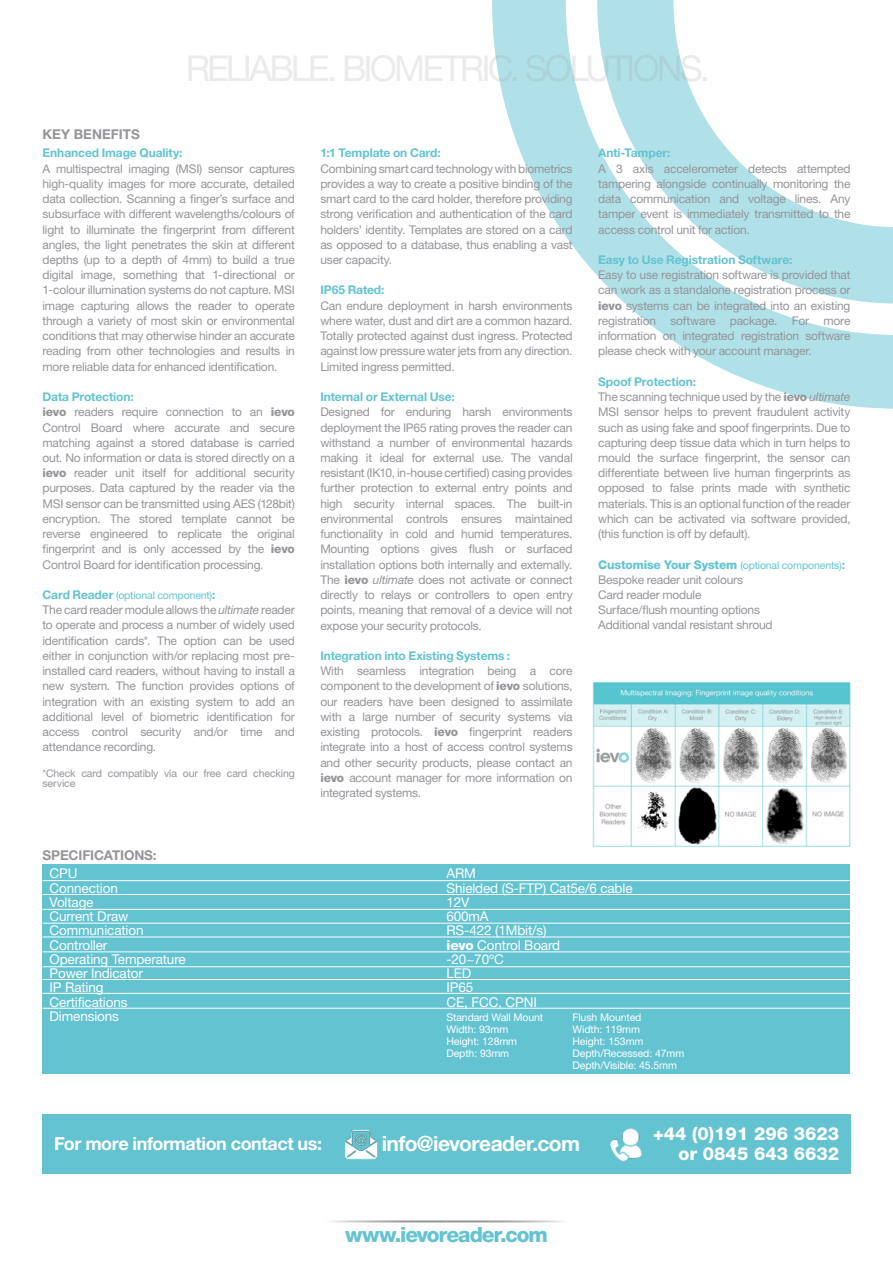
<style>
.page{position:relative;width:893px;height:1263px;background:#fff}
.page>*{position:absolute;margin:0;border:0;box-sizing:border-box;transform-origin:0 0}
.t1{font:700 21px "Helvetica Neue LT Std";letter-spacing:-.025em;color:#fff}
.t2{font:800 21px "Helvetica Neue LT Std";letter-spacing:-.05em;color:#63c3d1}
.t3{font:800 18px/19.5px "Helvetica Neue LT Std";color:#fff;text-align:right}
.t4{font:700 18px "Helvetica Neue LT Std";letter-spacing:-.025em;color:#fff}
.t5{font:13.5px/14.2px "Helvetica Neue LT Std";letter-spacing:-.01em;color:#fff}
.t6{font:700 13.5px "Helvetica Neue LT Std";letter-spacing:-.01em;color:#94959a}
.t7{font:12px/15.3px "Helvetica Neue LT Std";letter-spacing:-.015em;color:#94959a;text-align:justify}
.t8{font:700 12px "Helvetica Neue LT Std";letter-spacing:-.01em;color:#63c3d1}
.t9{font:10.5px/12px "Helvetica Neue LT Std";letter-spacing:-.01em;color:#fff}
.t10{font:10.5px "Helvetica Neue LT Std";letter-spacing:-.015em;color:#63c3d1}
.t11{font:10.5px/10.5px "Helvetica Neue LT Std";letter-spacing:-.01em;color:#94959a}
.s1{font-weight:700;color:#63c3d1}
.s2{font-weight:800}
.s3{font-weight:700;font-size:12px}
.s4{font-style:italic}
.s5{font-weight:800;font-size:12px}
</style>
<div class="page">
<svg style="left:492px;top:0;width:401px;height:409px"></svg>
<div style="left:43px;top:1114px;width:807px;height:60px;background:#63c3d1"></div>
<img style="left:345px;top:1129px;width:33px;height:31px">
<img style="left:610px;top:1128px;width:32px;height:34px">
<hr style="left:446px;top:1220px;width:203px;height:2px;background:#94959a">
<hr style="left:243px;top:1220px;width:203px;height:2px;background:#94959a">
<div style="left:43px;top:864px;width:807px;height:210px;background:#63c3d1"></div>
<hr style="left:43px;top:1008px;width:807px;height:1px;background:#fff">
<hr style="left:43px;top:993px;width:807px;height:1px;background:#fff">
<hr style="left:43px;top:979px;width:807px;height:1px;background:#fff">
<hr style="left:43px;top:966px;width:807px;height:1px;background:#fff">
<hr style="left:43px;top:951px;width:807px;height:1px;background:#fff">
<hr style="left:43px;top:936px;width:807px;height:1px;background:#fff">
<hr style="left:43px;top:923px;width:807px;height:1px;background:#fff">
<hr style="left:43px;top:909px;width:807px;height:1px;background:#fff">
<hr style="left:43px;top:894px;width:807px;height:1px;background:#fff">
<hr style="left:43px;top:880px;width:807px;height:1px;background:#fff">
<img style="left:592px;top:681px;width:259px;height:166px">
<p class="t6" style="left:43px;top:126px;width:99px">KEY BENEFITS</p>
<p class="t8" style="left:43px;top:146px;width:142px">Enhanced Image Quality:</p>
<p class="t7" style="left:43px;top:161px;width:254px">A multispectral imaging (MSI) sensor captures high-quality images for more accurate, detailed data collection. Scanning a finger’s surface and subsurface with different wavelengths/colours of light to illuminate the fingerprint from different angles, the light penetrates the skin at different depths (up to a depth of 4mm) to build a true digital image, something that 1-directional or 1-colour illumination systems do not capture. MSI image capturing allows the reader to operate through a variety of most skin or environmental conditions that may otherwise hinder an accurate reading from other technologies and results in more reliable data for enhanced identification.</p>
<p class="t7" style="left:43px;top:389px;width:254px;text-align:left"><span class="s1">Data Protection:<br></span><span class="s2">ievo</span> readers require connection to an <span class="s2">ievo </span>Control Board where accurate and secure matching against a stored database is carried out. No information or data is stored directly on a <span class="s2">ievo</span> reader unit itself for additional security purposes. Data captured by the reader via the MSI sensor can be transmitted using AES (128bit) encryption. The stored template cannot be reverse engineered to replicate the original fingerprint and is only accessed by the <span class="s2">ievo </span>Control Board for identification processing.</p>
<p class="t10" style="left:43px;top:589px;width:175px"><span class="s3">Card Reader</span> (optional component)<span class="s3">:</span></p>
<p class="t7" style="left:43px;top:602px;width:254px">The card reader module allows the <span class="s4">ultimate</span> reader to operate and process a number of widely used identification cards*. The option can be used either in conjunction with/or replacing most pre&shy;installed card readers, without having to install a new system. The function provides options of integration with an existing system to add an additional level of biometric identification for access control security and/or time and attendance recording.</p>
<p class="t11" style="left:43px;top:768px;width:254px">*Check card compatibly via our free card checking service</p>
<p class="t6" style="left:43px;top:847px;width:116px">SPECIFICATIONS:</p>
<p class="t8" style="left:320px;top:146px;width:122px">1:1 Template on Card:</p>
<p class="t7" style="left:320px;top:161px;width:254px">Combining smart card technology with biometrics provides a way to create a positive binding of the smart card to the card holder, therefore providing strong verification and authentication of the card holders’ identity. Templates are stored on a card as opposed to a database, thus enabling a vast user capacity.</p>
<p class="t8" style="left:320px;top:283px;width:66px">IP65 Rated:</p>
<p class="t7" style="left:320px;top:298px;width:254px">Can endure deployment in harsh environments where water, dust and dirt are a common hazard.<br>Totally protected against dust ingress. Protected against low pressure water jets from any direction.<br>Limited ingress permitted.</p>
<p class="t8" style="left:320px;top:389px;width:136px">Internal or External Use:</p>
<p class="t7" style="left:320px;top:404px;width:254px">Designed for enduring harsh environments deployment the IP65 rating proves the reader can withstand a number of environmental hazards making it ideal for external use. The vandal resistant (IK10, in-house certified) casing provides further protection to external entry points and high security internal spaces. The built-in environmental controls ensures maintained functionality in cold and humid temperatures.<br>Mounting options gives flush or surfaced installation options both internally and externally.<br>The <span class="s2">ievo</span> <span class="s4">ultimate</span> does not activate or connect directly to relays or controllers to open entry points, meaning that removal of a device will not expose your security protocols.</p>
<p class="t8" style="left:320px;top:648px;width:191px">Integration into Existing Systems :</p>
<p class="t7" style="left:320px;top:663px;width:254px">With seamless integration being a core component to the development of <span class="s2">ievo</span> solutions, our readers have been designed to assimilate with a large number of security systems via existing protocols. <span class="s2">ievo</span> fingerprint readers integrate into a host of access control systems and other security products, please contact an <span class="s2">ievo</span> account manager for more information on integrated systems.</p>
<p class="t8" style="left:598px;top:146px;width:74px">Anti-Tamper:</p>
<p class="t7" style="left:598px;top:161px;width:254px">A 3 axis accelerometer detects attempted tampering alongside continually monitoring the data communication and voltage lines. Any tamper event is immediately transmitted to the access control unit for action.</p>
<p class="t8" style="left:598px;top:252px;width:196px">Easy to Use Registration Software:</p>
<p class="t7" style="left:598px;top:267px;width:254px">Easy to use registration software is provided that can work as a standalone registration process or <span class="s2">ievo</span> systems can be integrated into an existing registration software package. For more information on integrated registration software please check with your account manager.</p>
<p class="t7" style="left:598px;top:374px;width:254px;text-align:left"><span class="s1">Spoof Protection:<br></span>The scanning technique used by the <span class="s2">ievo</span> <span class="s4">ultimate </span>MSI sensor helps to prevent fraudulent activity such as using fake and spoof fingerprints. Due to capturing deep tissue data which in turn helps to mould the surface fingerprint, the sensor can differentiate between live human fingerprints as opposed to false prints made with synthetic materials. This is an optional function of the reader which can be activated via software provided, (this function is off by default).</p>
<p class="t10" style="left:598px;top:558px;width:248px"><span class="s5">Customise Your System</span> (optional components)<span class="s3">:</span></p>
<p class="t7" style="left:598px;top:572px;width:176px;text-align:left">Bespoke reader unit colours<br>Card reader module<br>Surface/flush mounting options<br>Additional vandal resistant shroud</p>
<p class="t5" style="left:50px;top:866px;width:138px">CPU<br>Connection<br>Voltage<br>Current Draw<br>Communication<br>Controller<br>Operating Temperature<br>Power Indicator<br>IP Rating<br>Certifications<br>Dimensions</p>
<p class="t5" style="left:446px;top:866px;width:188px">ARM<br>Shielded (S-FTP) Cat5e/6 cable<br>12V<br>600mA<br>RS-422 (1Mbit/s)<br><span class="s2">ievo</span> Control Board<br>-20~70ºC<br>LED<br>IP65<br>CE, FCC, CPNI</p>
<p class="t9" style="left:446px;top:1011px;width:98px">Standard Wall Mount</p>
<p class="t9" style="left:572px;top:1011px;width:70px">Flush Mounted</p>
<p class="t9" style="left:446px;top:1023px;width:63px">Width: 93mm</p>
<p class="t9" style="left:572px;top:1023px;width:69px">Width: 119mm</p>
<p class="t9" style="left:446px;top:1035px;width:72px">Height: 128mm</p>
<p class="t9" style="left:572px;top:1035px;width:73px">Height: 153mm</p>
<p class="t9" style="left:446px;top:1047px;width:64px">Depth: 93mm</p>
<p class="t9" style="left:572px;top:1047px;width:113px">Depth/Recessed: 47mm<br>Depth/Visible: 45.5mm</p>
<h2 class="t4" style="left:54px;top:1133px;width:270px">For more information contact us:</h2>
<h1 class="t1" style="left:382px;top:1131px;width:200px">info@ievoreader.com</h1>
<h2 class="t3" style="left:653px;top:1124px;width:187px">+44 (0)191 296 3623 or 0845 643 6632</h2>
<h1 class="t2" style="left:345px;top:1222px;width:204px">www.ievoreader.com</h1>
</div>
